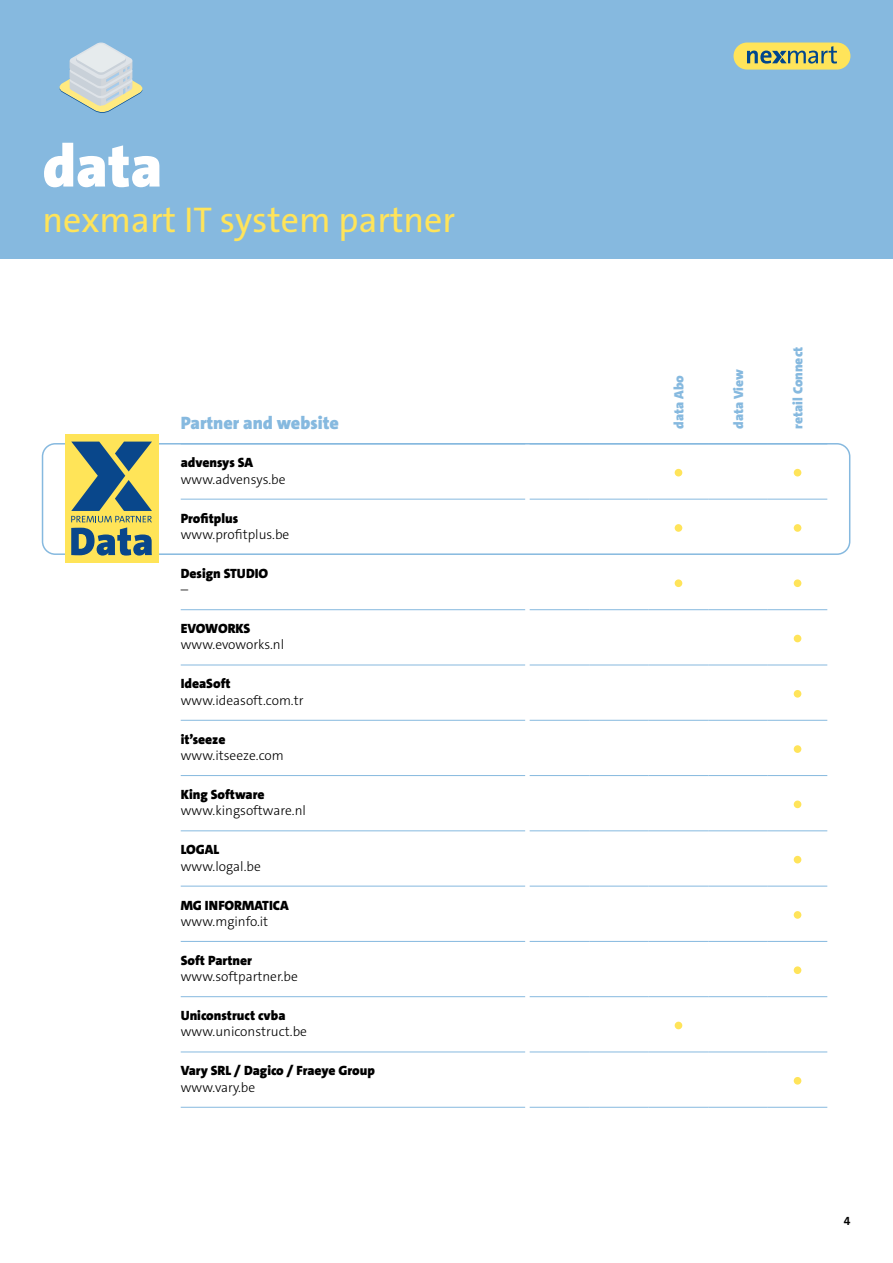
<style>
.page{position:relative;width:893px;height:1263px;background:#fff}
.page>*{position:absolute;margin:0;border:0;box-sizing:border-box;transform-origin:0 0}
.t1{font:900 60px "The Sans C4 s";color:#fff}
.t2{font:36px "The Sans C4 s";color:#ffe45a}
.t3{font:900 18px "The Sans C4 s";color:#86b9df}
.t4{font:300 13.5px "The Sans C4 s";color:#000}
.t5{font:900 13.5px "The Sans C4 s";color:#000}
.t6{font:900 13.5px "The Sans C4 s";color:#86b9df}
.t7{font:900 13.5px "The Sans C4 s";letter-spacing:-.02em;color:#000}
.t8{font:700 12px "The Sans C4 s";color:#000}
</style>
<div class="page">
<div style="left:0;top:0;width:893px;height:259px;background:#86b9df"></div>
<svg style="left:733px;top:43px;width:117px;height:27px;background:#cbc56b"></svg>
<svg style="left:59px;top:42px;width:84px;height:71px"></svg>
<hr style="left:530px;top:499px;width:59px;height:1px;background:#86b9df">
<hr style="left:589px;top:499px;width:60px;height:1px;background:#86b9df">
<hr style="left:649px;top:499px;width:59px;height:1px;background:#86b9df">
<hr style="left:530px;top:665px;width:59px;height:1px;background:#86b9df">
<hr style="left:589px;top:665px;width:60px;height:1px;background:#86b9df">
<hr style="left:530px;top:720px;width:59px;height:1px;background:#86b9df">
<hr style="left:589px;top:720px;width:60px;height:1px;background:#86b9df">
<hr style="left:649px;top:720px;width:59px;height:1px;background:#86b9df">
<hr style="left:530px;top:775px;width:59px;height:1px;background:#86b9df">
<hr style="left:589px;top:775px;width:60px;height:1px;background:#86b9df">
<hr style="left:649px;top:775px;width:59px;height:1px;background:#86b9df">
<hr style="left:530px;top:830px;width:59px;height:1px;background:#86b9df">
<hr style="left:589px;top:830px;width:60px;height:1px;background:#86b9df">
<hr style="left:649px;top:830px;width:59px;height:1px;background:#86b9df">
<hr style="left:530px;top:886px;width:59px;height:1px;background:#86b9df">
<hr style="left:589px;top:886px;width:60px;height:1px;background:#86b9df">
<hr style="left:530px;top:941px;width:59px;height:1px;background:#86b9df">
<hr style="left:589px;top:941px;width:60px;height:1px;background:#86b9df">
<hr style="left:530px;top:996px;width:59px;height:1px;background:#86b9df">
<hr style="left:589px;top:996px;width:60px;height:1px;background:#86b9df">
<hr style="left:530px;top:1051px;width:59px;height:1px;background:#86b9df">
<hr style="left:589px;top:1051px;width:60px;height:1px;background:#86b9df">
<hr style="left:649px;top:1051px;width:59px;height:1px;background:#86b9df">
<hr style="left:530px;top:1107px;width:59px;height:1px;background:#86b9df">
<hr style="left:589px;top:1107px;width:60px;height:1px;background:#86b9df">
<hr style="left:181px;top:499px;width:344px;height:1px;background:#86b9df">
<hr style="left:708px;top:499px;width:60px;height:1px;background:#86b9df">
<hr style="left:768px;top:499px;width:59px;height:1px;background:#86b9df">
<hr style="left:181px;top:665px;width:344px;height:1px;background:#86b9df">
<hr style="left:708px;top:665px;width:60px;height:1px;background:#86b9df">
<hr style="left:768px;top:665px;width:59px;height:1px;background:#86b9df">
<hr style="left:181px;top:720px;width:344px;height:1px;background:#86b9df">
<hr style="left:708px;top:720px;width:60px;height:1px;background:#86b9df">
<hr style="left:768px;top:720px;width:59px;height:1px;background:#86b9df">
<hr style="left:181px;top:775px;width:344px;height:1px;background:#86b9df">
<hr style="left:708px;top:775px;width:60px;height:1px;background:#86b9df">
<hr style="left:768px;top:775px;width:59px;height:1px;background:#86b9df">
<hr style="left:181px;top:830px;width:344px;height:1px;background:#86b9df">
<hr style="left:708px;top:830px;width:60px;height:1px;background:#86b9df">
<hr style="left:768px;top:830px;width:59px;height:1px;background:#86b9df">
<hr style="left:181px;top:886px;width:344px;height:1px;background:#86b9df">
<hr style="left:708px;top:886px;width:60px;height:1px;background:#86b9df">
<hr style="left:768px;top:886px;width:59px;height:1px;background:#86b9df">
<hr style="left:181px;top:941px;width:344px;height:1px;background:#86b9df">
<hr style="left:649px;top:941px;width:59px;height:1px;background:#86b9df">
<hr style="left:708px;top:941px;width:60px;height:1px;background:#86b9df">
<hr style="left:181px;top:996px;width:344px;height:1px;background:#86b9df">
<hr style="left:649px;top:996px;width:59px;height:1px;background:#86b9df">
<hr style="left:708px;top:996px;width:60px;height:1px;background:#86b9df">
<hr style="left:181px;top:1051px;width:344px;height:1px;background:#86b9df">
<hr style="left:708px;top:1051px;width:60px;height:1px;background:#86b9df">
<hr style="left:768px;top:1051px;width:59px;height:1px;background:#86b9df">
<hr style="left:181px;top:1107px;width:344px;height:1px;background:#86b9df">
<hr style="left:649px;top:1107px;width:59px;height:1px;background:#86b9df">
<hr style="left:708px;top:1107px;width:60px;height:1px;background:#86b9df">
<hr style="left:181px;top:609px;width:344px;height:1px;background:#86b9df">
<hr style="left:530px;top:609px;width:59px;height:1px;background:#86b9df">
<hr style="left:589px;top:609px;width:60px;height:1px;background:#86b9df">
<hr style="left:649px;top:609px;width:59px;height:1px;background:#86b9df">
<hr style="left:708px;top:609px;width:60px;height:1px;background:#86b9df">
<hr style="left:768px;top:609px;width:59px;height:1px;background:#86b9df">
<hr style="left:649px;top:665px;width:59px;height:1px;background:#86b9df">
<hr style="left:649px;top:886px;width:59px;height:1px;background:#86b9df">
<hr style="left:768px;top:941px;width:59px;height:1px;background:#86b9df">
<hr style="left:768px;top:996px;width:59px;height:1px;background:#86b9df">
<hr style="left:768px;top:1107px;width:59px;height:1px;background:#86b9df">
<div style="left:675px;top:469px;width:7px;height:7px;background:#ffe45a;border-radius:50%"></div>
<div style="left:794px;top:469px;width:7px;height:7px;background:#ffe45a;border-radius:50%"></div>
<div style="left:675px;top:524px;width:7px;height:8px;background:#ffe45a;border-radius:50%"></div>
<div style="left:794px;top:524px;width:7px;height:8px;background:#ffe45a;border-radius:50%"></div>
<div style="left:675px;top:579px;width:7px;height:8px;background:#ffe45a;border-radius:50%"></div>
<div style="left:794px;top:579px;width:7px;height:8px;background:#ffe45a;border-radius:50%"></div>
<div style="left:794px;top:635px;width:7px;height:7px;background:#ffe45a;border-radius:50%"></div>
<div style="left:794px;top:690px;width:7px;height:8px;background:#ffe45a;border-radius:50%"></div>
<div style="left:794px;top:745px;width:7px;height:8px;background:#ffe45a;border-radius:50%"></div>
<div style="left:794px;top:800px;width:7px;height:8px;background:#ffe45a;border-radius:50%"></div>
<div style="left:794px;top:856px;width:7px;height:7px;background:#ffe45a;border-radius:50%"></div>
<div style="left:794px;top:911px;width:7px;height:8px;background:#ffe45a;border-radius:50%"></div>
<div style="left:794px;top:966px;width:7px;height:8px;background:#ffe45a;border-radius:50%"></div>
<div style="left:675px;top:1022px;width:7px;height:7px;background:#ffe45a;border-radius:50%"></div>
<div style="left:794px;top:1077px;width:7px;height:7px;background:#ffe45a;border-radius:50%"></div>
<div style="left:42px;top:443px;width:808px;height:112px;border:2px solid #86b9df;border-radius:13px"></div>
<div style="left:65px;top:434px;width:93px;height:129px;background:#ffe458"></div>
<svg style="left:71px;top:442px;width:81px;height:114px"></svg>
<p class="t1" style="left:43px;top:128px;width:121px">data</p>
<p class="t2" style="left:43px;top:196px;width:414px">nexmart IT system partner</p>
<p class="t3" style="left:181px;top:411px;width:160px">Partner and website</p>
<p class="t5" style="left:181px;top:454px;width:74px">advensys SA</p>
<p class="t4" style="left:181px;top:470px;width:106px">www.advensys.be</p>
<p class="t5" style="left:181px;top:509px;width:59px">Profitplus</p>
<p class="t4" style="left:181px;top:526px;width:110px">www.profitplus.be</p>
<p class="t5" style="left:181px;top:565px;width:89px">Design STUDIO</p>
<p class="t4" style="left:181px;top:581px;width:9px">–</p>
<p class="t7" style="left:181px;top:620px;width:71px">EVOWORKS</p>
<p class="t4" style="left:181px;top:636px;width:105px">www.evoworks.nl</p>
<p class="t5" style="left:181px;top:675px;width:51px">IdeaSoft</p>
<p class="t4" style="left:181px;top:691px;width:124px">www.ideasoft.com.tr</p>
<p class="t5" style="left:181px;top:730px;width:46px">it’seeze</p>
<p class="t4" style="left:181px;top:747px;width:105px">www.itseeze.com</p>
<p class="t5" style="left:181px;top:786px;width:85px">King Software</p>
<p class="t4" style="left:181px;top:802px;width:127px">www.kingsoftware.nl</p>
<p class="t5" style="left:181px;top:841px;width:40px">LOGAL</p>
<p class="t4" style="left:181px;top:857px;width:82px">www.logal.be</p>
<p class="t5" style="left:181px;top:896px;width:109px">MG INFORMATICA</p>
<p class="t4" style="left:181px;top:912px;width:89px">www.mginfo.it</p>
<p class="t5" style="left:181px;top:952px;width:73px">Soft Partner</p>
<p class="t4" style="left:181px;top:968px;width:119px">www.softpartner.be</p>
<p class="t5" style="left:181px;top:1007px;width:106px">Uniconstruct cvba</p>
<p class="t4" style="left:181px;top:1023px;width:128px">www.uniconstruct.be</p>
<p class="t5" style="left:181px;top:1062px;width:196px">Vary SRL / Dagico / Fraeye Group</p>
<p class="t4" style="left:181px;top:1078px;width:76px">www.vary.be</p>
<p class="t6" style="left:670px;top:429px;width:55px;rotate:-90deg">data Abo</p>
<p class="t6" style="left:730px;top:429px;width:61px;rotate:-90deg">data View</p>
<p class="t6" style="left:789px;top:429px;width:84px;rotate:-90deg">retail Connect</p>
<p class="t8" style="left:844px;top:1213px;width:8px">4</p>
</div>
